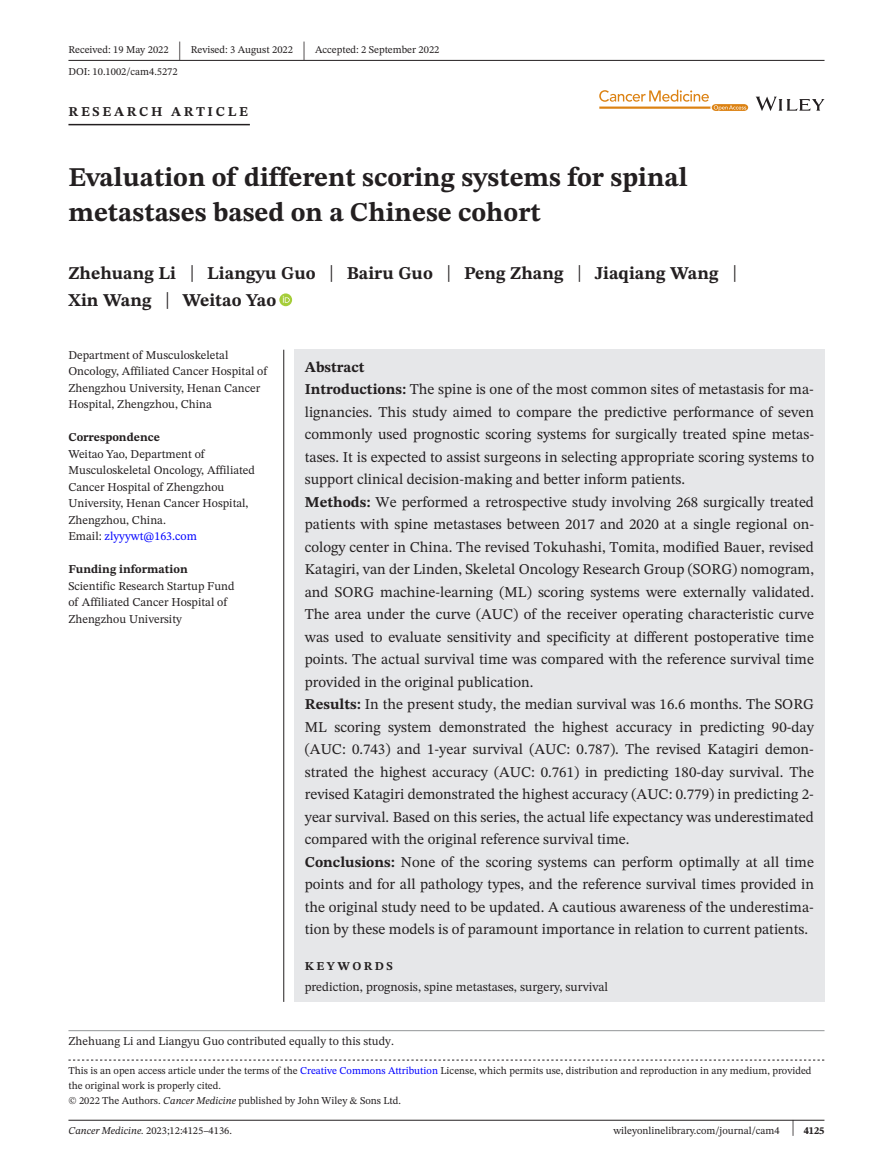
<style>
.page{position:relative;width:893px;height:1174px;background:#fff}
.page>*{position:absolute;margin:0;border:0;box-sizing:border-box;transform-origin:0 0}
.t1{font:700 27px/34.5px "STIX Two Text";color:#231f20}
.t2{font:25.65px "STIX Two Text";color:#231f20;scale:.49 1}
.t3{font:700 18px/27px "STIX Two Text";color:#231f20}
.t4{font:15px/22.5px "STIX Two Text";color:#231f20}
.t5{font:700 13.5px "STIX Two Text";letter-spacing:.2em;color:#231f20}
.t6{font:12.75px "STIX Two Text";color:#231f20}
.t7{font:12px/16.5px "STIX Two Text";color:#231f20}
.t8{font:700 12px "STIX Two Text";color:#231f20}
.t9{font:700 12px "STIX Two Text";letter-spacing:.2em;color:#231f20}
.t10{font:10.5px/15px "STIX Two Text";color:#231f20}
.s1{font-weight:400;font-size:23.4px}
.s2{color:#00f}
.s3{font-weight:700}
.s4{font-style:italic}
.s5{font-size:22.2px}
</style>
<div class="page">
<hr style="left:68px;top:1119px;width:756px;height:1px;background:#231f20">
<svg style="left:756px;top:97px;width:68px;height:14px"></svg>
<svg style="left:599px;top:90px;width:149px;height:21px"></svg>
<hr style="left:68px;top:60px;width:756px;height:1px;background:#231f20">
<hr style="left:68px;top:124px;width:182px;height:1px;background:#231f20">
<svg style="left:279px;top:293px;width:13px;height:13px"></svg>
<svg style="left:283px;top:296px;width:7px;height:7px"></svg>
<svg style="left:68px;top:1059px;width:756px;height:1px"></svg>
<hr style="left:68px;top:1030px;width:756px;height:1px;background:#939598">
<div style="left:294px;top:350px;width:530px;height:652px;background:#e6e7e9"></div>
<hr style="left:283px;top:350px;width:1px;height:652px;background:#231f20">
<p class="t10" style="left:68px;top:42px;width:102px">Received: 19 May 2022</p>
<h2 class="t2" style="left:178px;top:32px;width:8px">|</h2>
<p class="t10" style="left:191px;top:42px;width:104px">Revised: 3 August 2022</p>
<h2 class="t2" style="left:302px;top:32px;width:8px">|</h2>
<p class="t10" style="left:315px;top:42px;width:126px">Accepted: 2 September 2022</p>
<p class="t10" style="left:68px;top:64px;width:111px">DOI: 10.1002/cam4.5272</p>
<p class="t5" style="left:68px;top:101px;width:181px">RESEARCH ARTICLE</p>
<h1 class="t1" style="left:68px;top:161px;width:621px">Evaluation of different scoring systems for spinal metastases based on a Chinese cohort</h1>
<p class="t3" style="left:68px;top:260px;width:670px">Zhehuang Li <span class="s1">|</span> Liangyu Guo <span class="s1">|</span> Bairu Guo <span class="s1">|</span> Peng Zhang <span class="s1">|</span> Jiaqiang Wang <span class="s1">|<br></span>Xin Wang <span class="s1">|</span> Weitao Yao</p>
<p class="t7" style="left:68px;top:346px;width:200px">Department of Musculoskeletal Oncology, Affiliated Cancer Hospital of Zhengzhou University, Henan Cancer Hospital, Zhengzhou, China</p>
<p class="t8" style="left:68px;top:429px;width:93px">Correspondence</p>
<p class="t7" style="left:68px;top:445px;width:188px">Weitao Yao, Department of<br>Musculoskeletal Oncology, Affiliated<br>Cancer Hospital of Zhengzhou<br>University, Henan Cancer Hospital,<br>Zhengzhou, China.<br>Email: <span class="s2">zlyyywt@163.com</span></p>
<p class="t8" style="left:68px;top:561px;width:121px">Funding information</p>
<p class="t7" style="left:68px;top:577px;width:168px">Scientific Research Startup Fund of Affiliated Cancer Hospital of<br>Zhengzhou University</p>
<p class="t4" style="left:305px;top:355px;width:511px"><span class="s3">Abstract<br>Introductions:</span> The spine is one of the most common sites of metastasis for ma&shy;lignancies. This study aimed to compare the predictive performance of seven commonly used prognostic scoring systems for surgically treated spine metas&shy;tases. It is expected to assist surgeons in selecting appropriate scoring systems to support clinical decision-making and better inform patients.<br><span class="s3">Methods:</span> We performed a retrospective study involving 268 surgically treated patients with spine metastases between 2017 and 2020 at a single regional on&shy;cology center in China. The revised Tokuhashi, Tomita, modified Bauer, revised Katagiri, van der Linden, Skeletal Oncology Research Group (SORG) nomogram, and SORG machine-learning (ML) scoring systems were externally validated.<br>The area under the curve (AUC) of the receiver operating characteristic curve was used to evaluate sensitivity and specificity at different postoperative time points. The actual survival time was compared with the reference survival time provided in the original publication.<br><span class="s3">Results:</span> In the present study, the median survival was 16.6 months. The SORG ML scoring system demonstrated the highest accuracy in predicting 90-day (AUC: 0.743) and 1-year survival (AUC: 0.787). The revised Katagiri demon&shy;strated the highest accuracy (AUC: 0.761) in predicting 180-day survival. The revised Katagiri demonstrated the highest accuracy (AUC: 0.779) in predicting 2- year survival. Based on this series, the actual life expectancy was underestimated compared with the original reference survival time.<br><span class="s3">Conclusions:</span> None of the scoring systems can perform optimally at all time points and for all pathology types, and the reference survival times provided in the original study need to be updated. A cautious awareness of the underestima&shy;tion by these models is of paramount importance in relation to current patients.</p>
<p class="t9" style="left:305px;top:957px;width:90px">KEYWORDS</p>
<p class="t6" style="left:305px;top:978px;width:305px">prediction, prognosis, spine metastases, surgery, survival</p>
<p class="t7" style="left:68px;top:1032px;width:327px">Zhehuang Li and Liangyu Guo contributed equally to this study.</p>
<p class="t10" style="left:68px;top:1063px;width:745px">This is an open access article under the terms of the <span class="s2">Creative Commons Attribution</span> License, which permits use, distribution and reproduction in any medium, provided the original work is properly cited.<br>© 2022 The Authors. <span class="s4">Cancer Medicine</span> published by John Wiley &amp; Sons Ltd.</p>
<p class="t10" style="left:68px;top:1123px;width:165px"><span class="s4">Cancer Medicine.</span> 2023;12:4125–4136.</p>
<p class="t10" style="left:613px;top:1123px;width:213px">wileyonlinelibrary.com/journal/cam4 <span class="s5">|</span> <span class="s3">4125</span></p>
</div>
